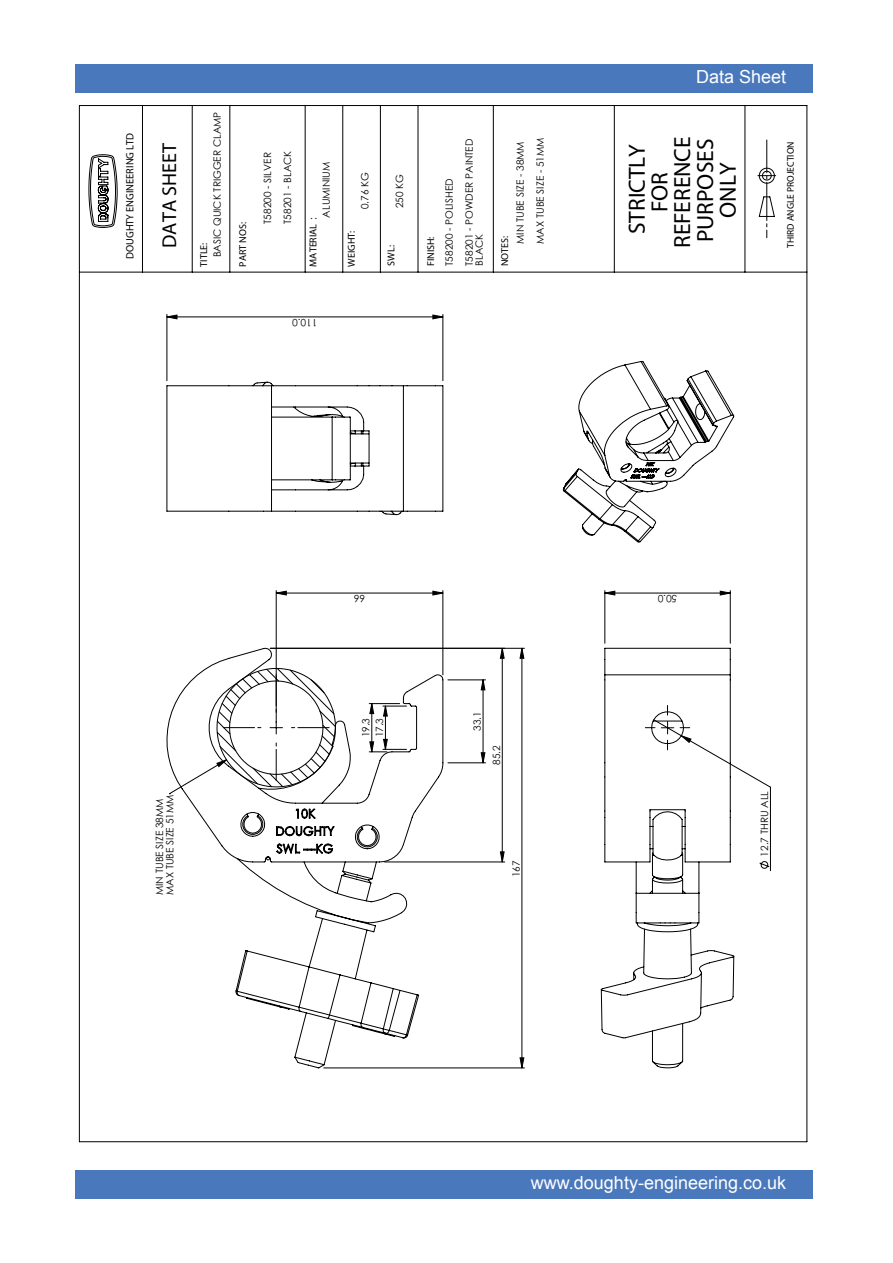
<style>
.page{position:relative;width:893px;height:1263px;background:#fff}
.page>*{position:absolute;margin:0;border:0;box-sizing:border-box;transform-origin:0 0}
.t1{font:700 23.4px/22.6px "Century Gothic";color:#000;text-align:center}
.t2{font:700 20.1px "Century Gothic";color:#000}
.t3{font:18px "Arial";color:#fff}
.t4{font:700 10.65px "Century Gothic";color:#000}
.t5{font:10.05px/20.1px "Century Gothic";color:#000}
.t6{font:700 10.05px "Century Gothic";color:#000}
.t7{font:700 9.75px "Century Gothic";color:#000}
.s1{font-weight:400}
</style>
<div class="page">
<div style="left:75px;top:64px;width:738px;height:29px;background:#4a78bc"></div>
<div style="left:75px;top:1170px;width:738px;height:29px;background:#4a78bc"></div>
<hr style="left:324px;top:1068px;width:200px;height:1px;background:#000">
<svg style="left:734px;top:765px;width:37px;height:106px"></svg>
<hr style="left:443px;top:314px;width:1px;height:67px;background:#000">
<hr style="left:167px;top:314px;width:1px;height:67px;background:#000">
<hr style="left:730px;top:591px;width:1px;height:52px;background:#000">
<hr style="left:605px;top:591px;width:1px;height:52px;background:#000">
<svg style="left:88px;top:154px;width:30px;height:74px"></svg>
<svg style="left:758px;top:140px;width:18px;height:98px"></svg>
<hr style="left:276px;top:591px;width:1px;height:132px;background:#000">
<hr style="left:443px;top:591px;width:1px;height:84px;background:#000">
<hr style="left:745px;top:106px;width:1px;height:166px;background:#000">
<hr style="left:807px;top:106px;width:1px;height:1036px;background:#000">
<hr style="left:79px;top:105px;width:728px;height:1px;background:#000">
<hr style="left:79px;top:106px;width:1px;height:1036px;background:#000">
<hr style="left:79px;top:1141px;width:728px;height:1px;background:#000">
<hr style="left:142px;top:106px;width:1px;height:166px;background:#000">
<hr style="left:614px;top:106px;width:1px;height:166px;background:#000">
<hr style="left:230px;top:106px;width:1px;height:166px;background:#000">
<hr style="left:418px;top:106px;width:1px;height:166px;background:#000">
<hr style="left:192px;top:106px;width:1px;height:166px;background:#000">
<hr style="left:79px;top:272px;width:728px;height:1px;background:#000">
<hr style="left:305px;top:106px;width:1px;height:166px;background:#000">
<hr style="left:342px;top:106px;width:1px;height:166px;background:#000">
<hr style="left:380px;top:106px;width:1px;height:166px;background:#000">
<hr style="left:493px;top:106px;width:1px;height:166px;background:#000">
<svg style="left:443px;top:648px;width:158px;height:420px"></svg>
<svg style="left:167px;top:315px;width:563px;height:280px"></svg>
<svg style="left:276px;top:591px;width:167px;height:4px"></svg>
<svg style="left:167px;top:648px;width:276px;height:420px"></svg>
<svg style="left:166px;top:382px;width:277px;height:133px"></svg>
<svg style="left:601px;top:648px;width:133px;height:420px"></svg>
<svg style="left:563px;top:361px;width:171px;height:182px"></svg>
<p class="t4" style="left:123px;top:259px;width:128px;rotate:-90deg">DOUGHTY ENGINEERING LTD</p>
<h2 class="t2" style="left:157px;top:248px;width:106px;rotate:-90deg">DATA SHEET</h2>
<p class="t5" style="left:207px;top:257px;width:147px;rotate:-90deg">BASIC QUICK TRIGGER CLAMP</p>
<p class="t5" style="left:257px;top:224px;width:74px;rotate:-90deg">T58200 - SILVER<br>T58201 - BLACK</p>
<p class="t5" style="left:316px;top:218px;width:57px;rotate:-90deg">ALUMINIUM</p>
<p class="t5" style="left:355px;top:209px;width:38px;rotate:-90deg">0.76 KG</p>
<p class="t6" style="left:237px;top:267px;width:46px;rotate:-90deg">PART NOS:</p>
<p class="t6" style="left:307px;top:267px;width:51px;rotate:-90deg">MATERIAL <span class="s1">:</span></p>
<p class="t6" style="left:197px;top:267px;width:26px;rotate:-90deg">TITLE:</p>
<p class="t6" style="left:345px;top:267px;width:37px;rotate:-90deg">WEIGHT:</p>
<p class="t5" style="left:389px;top:208px;width:36px;rotate:-90deg">250 KG</p>
<p class="t6" style="left:385px;top:266px;width:22px;rotate:-90deg">SWL:</p>
<p class="t5" style="left:317px;top:333px;width:27px;rotate:-180deg">110.0</p>
<p class="t6" style="left:424px;top:266px;width:31px;rotate:-90deg">FINISH:</p>
<p class="t5" style="left:439px;top:266px;width:129px;rotate:-90deg">T58200 - POLISHED<br>T58201 - POWDER PAINTED</p>
<p class="t5" style="left:469px;top:266px;width:33px;rotate:-90deg">BLACK</p>
<p class="t5" style="left:510px;top:244px;width:108px;rotate:-90deg">MIN TUBE SIZE - 38MM<br>MAX TUBE SIZE - 51MM</p>
<p class="t6" style="left:499px;top:266px;width:32px;rotate:-90deg">NOTES:</p>
<h3 class="t3" style="left:696px;top:65px;width:92px">Data Sheet</h3>
<h1 class="t1" style="left:625px;top:248px;width:113px;rotate:-90deg">STRICTLY<br>FOR<br>REFERENCE<br>PURPOSES<br>ONLY</h1>
<p class="t7" style="left:785px;top:248px;width:108px;rotate:-90deg">THIRD ANGLE PROJECTION</p>
<p class="t5" style="left:155px;top:895px;width:102px;line-height:10.1px;rotate:-90deg">MIN TUBE SIZE 38MM<br>MAX TUBE SIZE 51MM</p>
<p class="t5" style="left:365px;top:609px;width:13px;rotate:-180deg">66</p>
<p class="t5" style="left:359px;top:737px;width:21px;line-height:13.6px;rotate:-90deg">19.3<br>17.3</p>
<p class="t5" style="left:467px;top:731px;width:21px;rotate:-90deg">33.1</p>
<p class="t5" style="left:486px;top:765px;width:21px;rotate:-90deg">85.2</p>
<p class="t5" style="left:506px;top:877px;width:18px;rotate:-90deg">167</p>
<p class="t5" style="left:677px;top:609px;width:21px;rotate:-180deg">50.0</p>
<p class="t5" style="left:754px;top:856px;width:67px;rotate:-90deg">12.7 THRU ALL</p>
<h3 class="t3" style="left:531px;top:1171px;width:257px">www.doughty-engineering.co.uk</h3>
</div>
